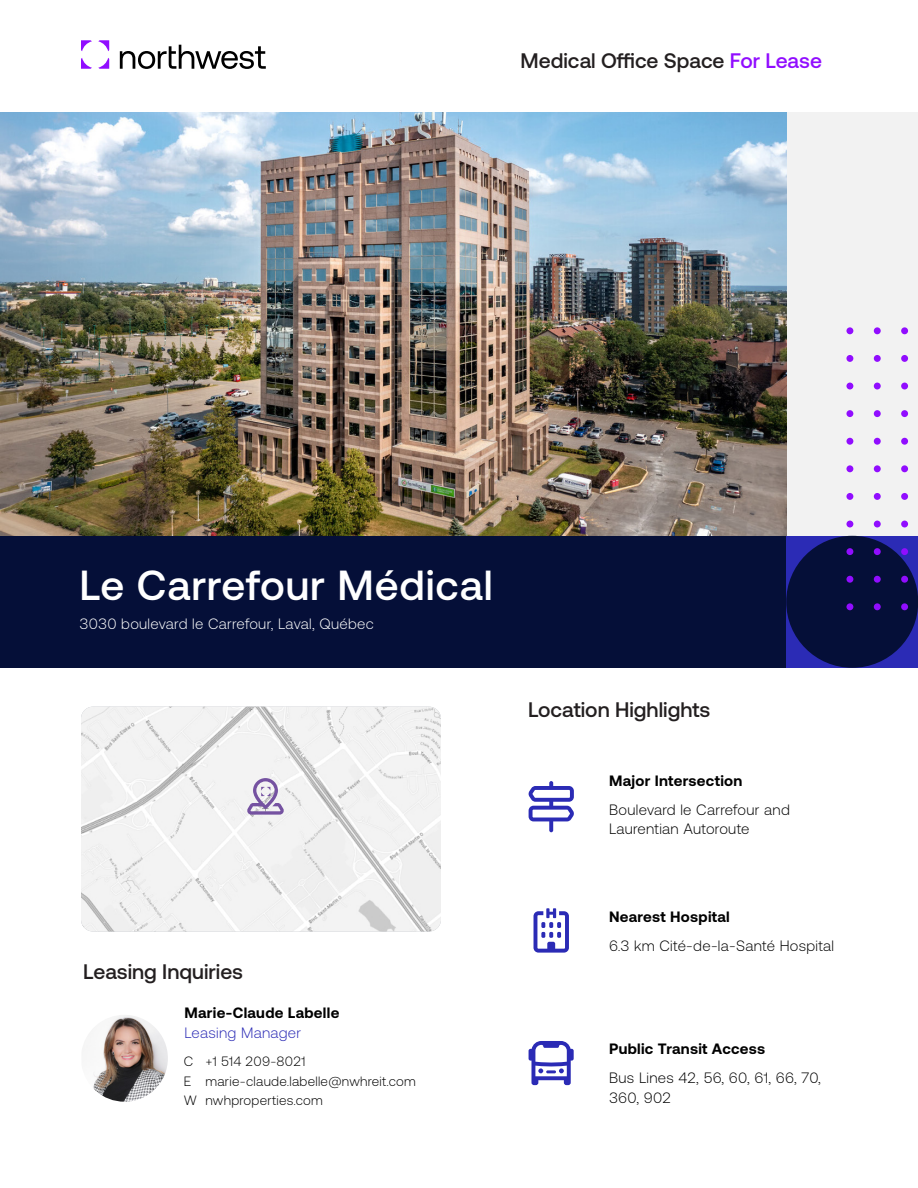
<style>
.page{position:relative;width:918px;height:1188px;background:#fff}
.page>*{position:absolute;margin:0;border:0;box-sizing:border-box;transform-origin:0 0}
.Body{font:500 42px "Aeonik";letter-spacing:.02em;color:#fff}
.H2_-_Left{font:500 21px "Aeonik";color:#231f20}
.H2_-_Right{font:500 21px "Aeonik";color:#231f20}
.Body-2{font:300 15px/19.5px "Aeonik";letter-spacing:.02em;color:#000}
.H3_-_Spacing_After{font:700 15px "Aeonik";letter-spacing:.02em;color:#000}
.Body-3{font:300 15px "Aeonik";letter-spacing:.02em;color:#fff}
.t1{font:300 15px "Aeonik";letter-spacing:.02em;color:#2b2bb5}
.Body_-_Small_-_contact{font:300 13.5px/19.5px "Aeonik";letter-spacing:.02em;color:#000}
.s1{color:#910dff}
</style>
<div class="page">
<svg style="left:81px;top:40px;width:11px;height:11px"></svg>
<svg style="left:98px;top:40px;width:11px;height:11px"></svg>
<svg style="left:98px;top:58px;width:11px;height:11px"></svg>
<svg style="left:81px;top:58px;width:11px;height:11px"></svg>
<svg style="left:120px;top:45px;width:146px;height:24px"></svg>
<div style="left:0;top:536px;width:786px;height:132px;background:#050f38"></div>
<div style="left:786px;top:536px;width:132px;height:132px;background:#2b2bb5"></div>
<div style="left:786px;top:112px;width:132px;height:424px;background:#f2f2f2"></div>
<div style="left:786px;top:536px;width:132px;height:132px;background:#050f38;border-radius:50%"></div>
<div style="left:901px;top:327px;width:7px;height:7px;background:#910dff;border-radius:50%"></div>
<div style="left:874px;top:327px;width:7px;height:7px;background:#910dff;border-radius:50%"></div>
<div style="left:846px;top:327px;width:7px;height:7px;background:#910dff;border-radius:50%"></div>
<div style="left:901px;top:355px;width:7px;height:7px;background:#910dff;border-radius:50%"></div>
<div style="left:874px;top:355px;width:7px;height:7px;background:#910dff;border-radius:50%"></div>
<div style="left:846px;top:355px;width:7px;height:7px;background:#910dff;border-radius:50%"></div>
<div style="left:901px;top:383px;width:7px;height:6px;background:#910dff;border-radius:50%"></div>
<div style="left:874px;top:383px;width:7px;height:6px;background:#910dff;border-radius:50%"></div>
<div style="left:846px;top:383px;width:7px;height:6px;background:#910dff;border-radius:50%"></div>
<div style="left:901px;top:410px;width:7px;height:7px;background:#910dff;border-radius:50%"></div>
<div style="left:874px;top:410px;width:7px;height:7px;background:#910dff;border-radius:50%"></div>
<div style="left:846px;top:410px;width:7px;height:7px;background:#910dff;border-radius:50%"></div>
<div style="left:901px;top:438px;width:7px;height:7px;background:#910dff;border-radius:50%"></div>
<div style="left:874px;top:438px;width:7px;height:7px;background:#910dff;border-radius:50%"></div>
<div style="left:846px;top:438px;width:7px;height:7px;background:#910dff;border-radius:50%"></div>
<div style="left:901px;top:465px;width:7px;height:7px;background:#910dff;border-radius:50%"></div>
<div style="left:874px;top:465px;width:7px;height:7px;background:#910dff;border-radius:50%"></div>
<div style="left:846px;top:465px;width:7px;height:7px;background:#910dff;border-radius:50%"></div>
<div style="left:901px;top:493px;width:7px;height:7px;background:#910dff;border-radius:50%"></div>
<div style="left:874px;top:493px;width:7px;height:7px;background:#910dff;border-radius:50%"></div>
<div style="left:846px;top:493px;width:7px;height:7px;background:#910dff;border-radius:50%"></div>
<div style="left:901px;top:521px;width:7px;height:6px;background:#910dff;border-radius:50%"></div>
<div style="left:874px;top:521px;width:7px;height:6px;background:#910dff;border-radius:50%"></div>
<div style="left:846px;top:521px;width:7px;height:6px;background:#910dff;border-radius:50%"></div>
<div style="left:901px;top:548px;width:7px;height:7px;background:#910dff;border-radius:50%"></div>
<div style="left:874px;top:548px;width:7px;height:7px;background:#910dff;border-radius:50%"></div>
<div style="left:846px;top:548px;width:7px;height:7px;background:#910dff;border-radius:50%"></div>
<div style="left:901px;top:576px;width:7px;height:7px;background:#910dff;border-radius:50%"></div>
<div style="left:874px;top:576px;width:7px;height:7px;background:#910dff;border-radius:50%"></div>
<div style="left:846px;top:576px;width:7px;height:7px;background:#910dff;border-radius:50%"></div>
<div style="left:901px;top:603px;width:7px;height:7px;background:#910dff;border-radius:50%"></div>
<div style="left:874px;top:603px;width:7px;height:7px;background:#910dff;border-radius:50%"></div>
<div style="left:846px;top:603px;width:7px;height:7px;background:#910dff;border-radius:50%"></div>
<img style="left:0;top:112px;width:786px;height:424px">
<img style="left:81px;top:707px;width:360px;height:225px">
<svg style="left:247px;top:778px;width:37px;height:37px"></svg>
<svg style="left:529px;top:1041px;width:45px;height:44px"></svg>
<svg style="left:534px;top:908px;width:35px;height:45px"></svg>
<svg style="left:528px;top:781px;width:46px;height:51px"></svg>
<img style="left:93px;top:1015px;width:75px;height:87px">
<p class="H2_-_Right" style="left:521px;top:49px;width:303px">Medical Office Space <span class="s1">For Lease</span></p>
<p class="Body" style="left:80px;top:561px;width:415px">Le Carrefour Médical</p>
<p class="Body-3" style="left:80px;top:615px;width:296px">3030 boulevard le Carrefour, Laval, Québec</p>
<p class="H2_-_Left" style="left:83px;top:960px;width:161px">Leasing Inquiries</p>
<h3 class="H3_-_Spacing_After" style="left:184px;top:1004px;width:156px">Marie-Claude Labelle</h3>
<h4 class="t1" style="left:184px;top:1024px;width:118px">Leasing Manager</h4>
<p class="Body_-_Small_-_contact" style="left:206px;top:1052px;width:212px">+1 514 209-8021 marie-claude.labelle@nwhreit.com nwhproperties.com</p>
<p class="Body_-_Small_-_contact" style="left:184px;top:1052px;width:15px">C<br>E<br>W</p>
<p class="H2_-_Left" style="left:528px;top:698px;width:184px">Location Highlights</p>
<p class="H3_-_Spacing_After" style="left:609px;top:772px;width:135px">Major Intersection</p>
<p class="Body-2" style="left:609px;top:800px;width:182px">Boulevard le Carrefour and<br>Laurentian Autoroute</p>
<p class="H3_-_Spacing_After" style="left:609px;top:908px;width:122px">Nearest Hospital</p>
<p class="Body-2" style="left:609px;top:936px;width:226px">6.3 km Cité-de-la-Santé Hospital</p>
<p class="H3_-_Spacing_After" style="left:609px;top:1040px;width:158px">Public Transit Access</p>
<p class="Body-2" style="left:609px;top:1068px;width:213px">Bus Lines 42, 56, 60, 61, 66, 70,<br>360, 902</p>
</div>
